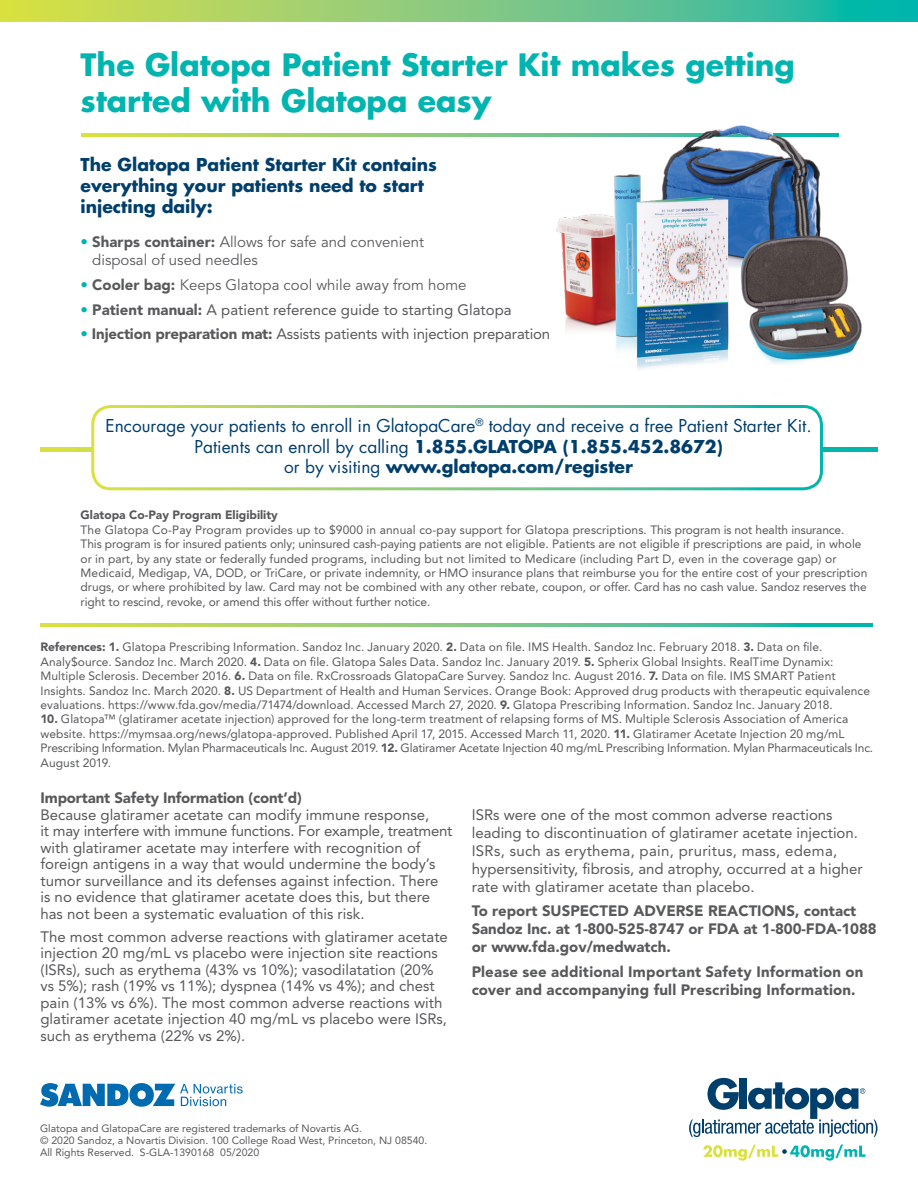
<style>
.page{position:relative;width:918px;height:1188px;background:#fff}
.page>*{position:absolute;margin:0;border:0;box-sizing:border-box;transform-origin:0 0}
.t1{font:700 30px/36px "Futura Std";color:#00b5af}
.t2{font:17.25px/20.7px "Futura Std";color:#003e6b;text-align:center}
.t3{font:700 17.25px/20.7px "Futura Std";color:#003e6b}
.t4{font:15px/16.5px "Avenir LT Std";color:#58595b}
.t5{font:900 15px/18px "Avenir LT Std";color:#58595b}
.t6{font:15px/18px "Avenir LT Std";color:#58595b}
.t7{font:12px/14.4px "Avenir LT Std";color:#58595b}
.t8{font:900 12px "Avenir LT Std";color:#58595b}
.t9{font:10.5px/12px "Avenir LT Std";color:#58595b}
.s1{color:#00b5af}
.s2{font-weight:900}
.s3{font-weight:700}
</style>
<div class="page">
<svg style="left:81px;top:133px;width:459px;height:4px;background:#a9d269"></svg>
<img style="left:540px;top:125px;width:322px;height:289px">
<svg style="left:40px;top:1083px;width:203px;height:24px"></svg>
<svg style="left:703px;top:1145px;width:162px;height:16px"></svg>
<svg style="left:689px;top:1078px;width:188px;height:59px"></svg>
<svg style="left:40px;top:624px;width:833px;height:2px;background:#7dc97d"></svg>
<svg style="left:40px;top:447px;width:838px;height:5px"></svg>
<div style="left:93px;top:407px;width:728px;height:82px;background:#fff;border-radius:18px"></div>
<div style="left:91px;top:405px;width:732px;height:85px;border:3px solid #fff;border-radius:18px"></div>
<svg style="left:0;top:0;width:918px;height:22px;background:#7dc97d"></svg>
<h1 class="t1" style="left:81px;top:47px;width:716px">The Glatopa Patient Starter Kit makes getting started with Glatopa easy</h1>
<h2 class="t3" style="left:81px;top:154px;width:358px">The Glatopa Patient Starter Kit contains everything your patients need to start injecting daily:</h2>
<p class="t6" style="left:92px;top:233px;width:333px;text-indent:-12px"><span class="s1">•</span> <span class="s2">Sharps container:</span> Allows for safe and convenient disposal of used needles</p>
<p class="t6" style="left:81px;top:276px;width:387px"><span class="s1">•</span> <span class="s2">Cooler bag:</span> Keeps Glatopa cool while away from home</p>
<p class="t4" style="left:81px;top:301px;width:432px"><span class="s1">•</span> <span class="s2">Patient manual:</span> A patient reference guide to starting Glatopa</p>
<p class="t4" style="left:81px;top:326px;width:471px"><span class="s1">•</span> <span class="s2">Injection preparation mat:</span> Assists patients with injection preparation</p>
<h2 class="t2" style="left:106px;top:416px;width:708px">Encourage your patients to enroll in GlatopaCare<sup>®</sup> today and receive a free Patient Starter Kit.<br>Patients can enroll by calling <span class="s3">1.855.GLATOPA (1.855.452.8672)<br></span>or by visiting <span class="s3">www.glatopa.com/register</span></h2>
<p class="t8" style="left:81px;top:508px;width:199px">Glatopa Co-Pay Program Eligibility</p>
<p class="t7" style="left:81px;top:523px;width:788px">The Glatopa Co-Pay Program provides up to $9000 in annual co-pay support for Glatopa prescriptions. This program is not health insurance.<br>This program is for insured patients only; uninsured cash-paying patients are not eligible. Patients are not eligible if prescriptions are paid, in whole or in part, by any state or federally funded programs, including but not limited to Medicare (including Part D, even in the coverage gap) or Medicaid, Medigap, VA, DOD, or TriCare, or private indemnity, or HMO insurance plans that reimburse you for the entire cost of your prescription drugs, or where prohibited by law. Card may not be combined with any other rebate, coupon, or offer. Card has no cash value. Sandoz reserves the right to rescind, revoke, or amend this offer without further notice.</p>
<p class="t7" style="left:41px;top:640px;width:831px"><span class="s2">References: 1.</span> Glatopa Prescribing Information. Sandoz Inc. January 2020. <span class="s2">2.</span> Data on le. IMS Health. Sandoz Inc. February 2018. <span class="s2">3.</span> Data on le.<br>Analy$ource. Sandoz Inc. March 2020. <span class="s2">4.</span> Data on le. Glatopa Sales Data. Sandoz Inc. January 2019. <span class="s2">5.</span> Spherix Global Insights. RealTime Dynamix:<br>Multiple Sclerosis. December 2016. <span class="s2">6.</span> Data on le. RxCrossroads GlatopaCare Survey. Sandoz Inc. August 2016. <span class="s2">7.</span> Data on le. IMS SMART Patient Insights. Sandoz Inc. March 2020. <span class="s2">8.</span> US Department of Health and Human Services. Orange Book: Approved drug products with therapeutic equivalence evaluations. https://www.fda.gov/media/71474/download. Accessed March 27, 2020. <span class="s2">9.</span> Glatopa Prescribing Information. Sandoz Inc. January 2018.</p>
<p class="t7" style="left:41px;top:712px;width:834px"><span class="s2">10.</span> Glatopa™ (glatiramer acetate injection) approved for the long-term treatment of relapsing forms of MS. Multiple Sclerosis Association of America website. https://mymsaa.org/news/glatopa-approved. Published April 17, 2015. Accessed March 11, 2020. <span class="s2">11.</span> Glatiramer Acetate Injection 20 mg/mL Prescribing Information. Mylan Pharmaceuticals Inc. August 2019. <span class="s2">12.</span> Glatiramer Acetate Injection 40 mg/mL Prescribing Information. Mylan Pharmaceuticals Inc.<br>August 2019.</p>
<p class="t5" style="left:40px;top:789px;width:263px">Important Safety Information (cont’d)</p>
<p class="t4" style="left:40px;top:806px;width:414px">Because glatiramer acetate can modify immune response,<br>it may interfere with immune functions. For example, treatment with glatiramer acetate may interfere with recognition of foreign antigens in a way that would undermine the body’s tumor surveillance and its defenses against infection. There<br>is no evidence that glatiramer acetate does this, but there has not been a systematic evaluation of this risk.</p>
<p class="t4" style="left:40px;top:929px;width:409px">The most common adverse reactions with glatiramer acetate injection 20 mg/mL vs placebo were injection site reactions (ISRs), such as erythema (43% vs 10%); vasodilatation (20% vs 5%); rash (19% vs 11%); dyspnea (14% vs 4%); and chest pain (13% vs 6%). The most common adverse reactions with glatiramer acetate injection 40 mg/mL vs placebo were ISRs, such as erythema (22% vs 2%).</p>
<p class="t4" style="left:472px;top:806px;width:393px;line-height:18px">ISRs were one of the most common adverse reactions leading to discontinuation of glatiramer acetate injection.<br>ISRs, such as erythema, pain, pruritus, mass, edema, hypersensitivity, brosis, and atrophy, occurred at a higher rate with glatiramer acetate than placebo.</p>
<p class="t5" style="left:472px;top:902px;width:406px">To report SUSPECTED ADVERSE REACTIONS, contact<br>Sandoz Inc. at 1-800-525-8747 or FDA at 1-800-FDA-1088 or www.fda.gov/medwatch.</p>
<p class="t5" style="left:472px;top:963px;width:393px">Please see additional Important Safety Information on cover and accompanying full Prescribing Information.</p>
<p class="t9" style="left:40px;top:1123px;width:389px">Glatopa and GlatopaCare are registered trademarks of Novartis AG.<br>© 2020 Sandoz, a Novartis Division. 100 College Road West, Princeton, NJ 08540.<br>All Rights Reserved. S-GLA-1390168 05/2020</p>
</div>
